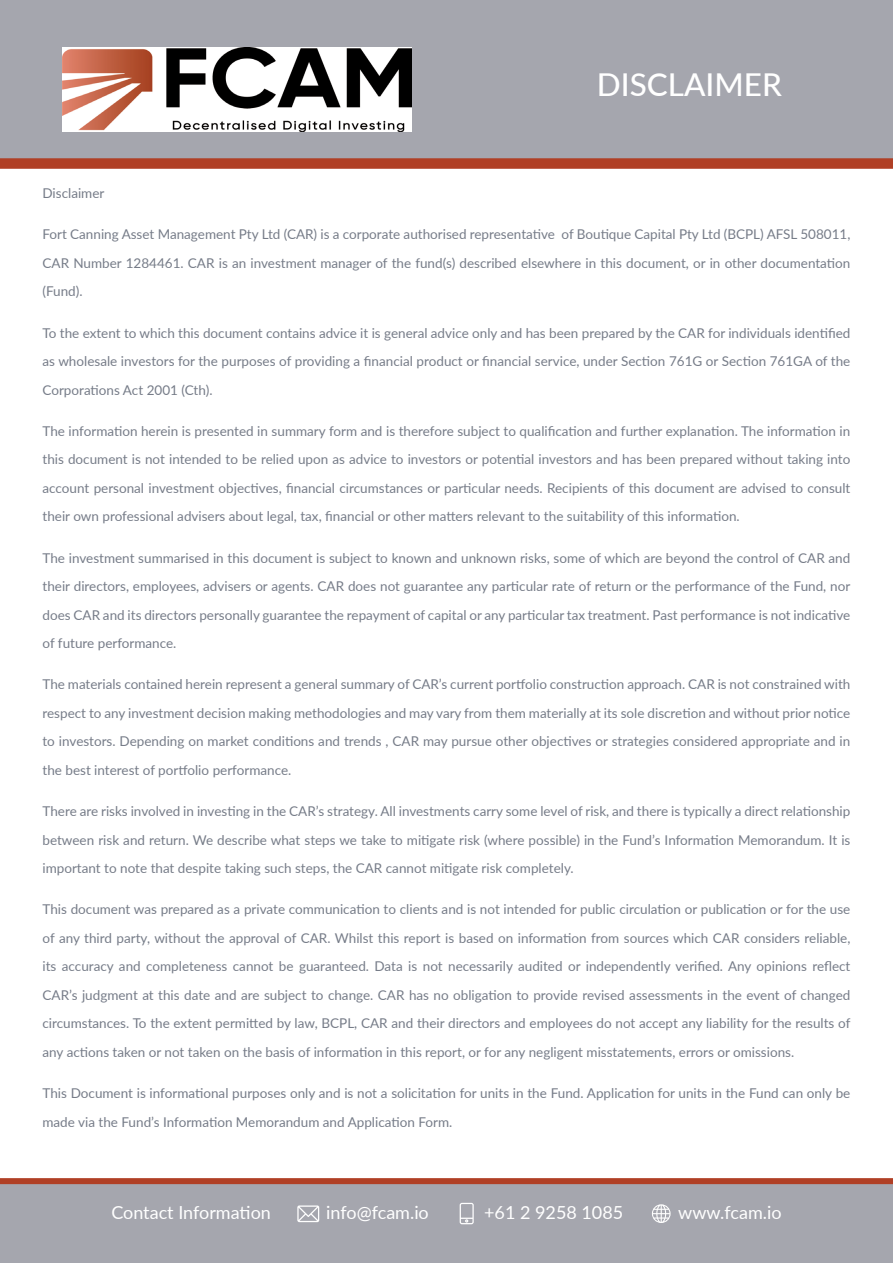
<style>
.page{position:relative;width:893px;height:1263px;background:#fff}
.page>*{position:absolute;margin:0;border:0;box-sizing:border-box;transform-origin:0 0}
.t1{font:500 31.5px "Lato";color:#fff}
.Paragraph_Style_1{font:18px "Lato";color:#fff}
.Paragraph_Style_1-2{font:13.5px/28.5px "Lato";color:#767c88;text-align:justify}
</style>
<div class="page">
<div style="left:0;top:0;width:893px;height:166px;background:#a5a6ae"></div>
<img style="left:62px;top:47px;width:350px;height:84px">
<div style="left:0;top:1183px;width:893px;height:80px;background:#a5a6ae"></div>
<svg style="left:297px;top:1205px;width:22px;height:17px"></svg>
<svg style="left:460px;top:1203px;width:14px;height:21px"></svg>
<svg style="left:652px;top:1204px;width:19px;height:19px"></svg>
<div style="left:0;top:1178px;width:893px;height:6px;background:#b03f25"></div>
<div style="left:0;top:158px;width:893px;height:11px;background:#b03f25"></div>
<p class="t1" style="left:597px;top:62px;width:186px">DISCLAIMER</p>
<p class="Paragraph_Style_1-2" style="left:43px;top:178px;width:63px">Disclaimer</p>
<p class="Paragraph_Style_1-2" style="left:43px;top:219px;width:809px">Fort Canning Asset Management Pty Ltd (CAR) is a corporate authorised representative of Boutique Capital Pty Ltd (BCPL) AFSL 508011, CAR Number 1284461. CAR is an investment manager of the fund(s) described elsewhere in this document, or in other documentation (Fund).</p>
<p class="Paragraph_Style_1-2" style="left:43px;top:318px;width:809px">To the extent to which this document contains advice it is general advice only and has been prepared by the CAR for individuals identified as wholesale investors for the purposes of providing a financial product or financial service, under Section 761G or Section 761GA of the Corporations Act 2001 (Cth).</p>
<p class="Paragraph_Style_1-2" style="left:43px;top:416px;width:809px">The information herein is presented in summary form and is therefore subject to qualification and further explanation. The information in this document is not intended to be relied upon as advice to investors or potential investors and has been prepared without taking into account personal investment objectives, financial circumstances or particular needs. Recipients of this document are advised to consult their own professional advisers about legal, tax, financial or other matters relevant to the suitability of this information.</p>
<p class="Paragraph_Style_1-2" style="left:43px;top:543px;width:809px">The investment summarised in this document is subject to known and unknown risks, some of which are beyond the control of CAR and their directors, employees, advisers or agents. CAR does not guarantee any particular rate of return or the performance of the Fund, nor does CAR and its directors personally guarantee the repayment of capital or any particular tax treatment. Past performance is not indicative of future performance.</p>
<p class="Paragraph_Style_1-2" style="left:43px;top:670px;width:809px">The materials contained herein represent a general summary of CAR’s current portfolio construction approach. CAR is not constrained with respect to any investment decision making methodologies and may vary from them materially at its sole discretion and without prior notice to investors. Depending on market conditions and trends , CAR may pursue other objectives or strategies considered appropriate and in the best interest of portfolio performance.</p>
<p class="Paragraph_Style_1-2" style="left:43px;top:796px;width:809px">There are risks involved in investing in the CAR’s strategy. All investments carry some level of risk, and there is typically a direct relationship between risk and return. We describe what steps we take to mitigate risk (where possible) in the Fund’s Information Memorandum. It is important to note that despite taking such steps, the CAR cannot mitigate risk completely.</p>
<p class="Paragraph_Style_1-2" style="left:43px;top:895px;width:809px">This document was prepared as a private communication to clients and is not intended for public circulation or publication or for the use of any third party, without the approval of CAR. Whilst this report is based on information from sources which CAR considers reliable, its accuracy and completeness cannot be guaranteed. Data is not necessarily audited or independently verified. Any opinions reflect CAR’s judgment at this date and are subject to change. CAR has no obligation to provide revised assessments in the event of changed circumstances. To the extent permitted by law, BCPL, CAR and their directors and employees do not accept any liability for the results of any actions taken or not taken on the basis of information in this report, or for any negligent misstatements, errors or omissions.</p>
<p class="Paragraph_Style_1-2" style="left:43px;top:1078px;width:809px">This Document is informational purposes only and is not a solicitation for units in the Fund. Application for units in the Fund can only be made via the Fund’s Information Memorandum and Application Form.</p>
<p class="Paragraph_Style_1" style="left:111px;top:1199px;width:161px">Contact Information</p>
<p class="Paragraph_Style_1" style="left:326px;top:1199px;width:104px">info@fcam.io</p>
<p class="Paragraph_Style_1" style="left:484px;top:1199px;width:141px">+61 2 9258 1085</p>
<p class="Paragraph_Style_1" style="left:678px;top:1199px;width:105px">www.fcam.io</p>
</div>
